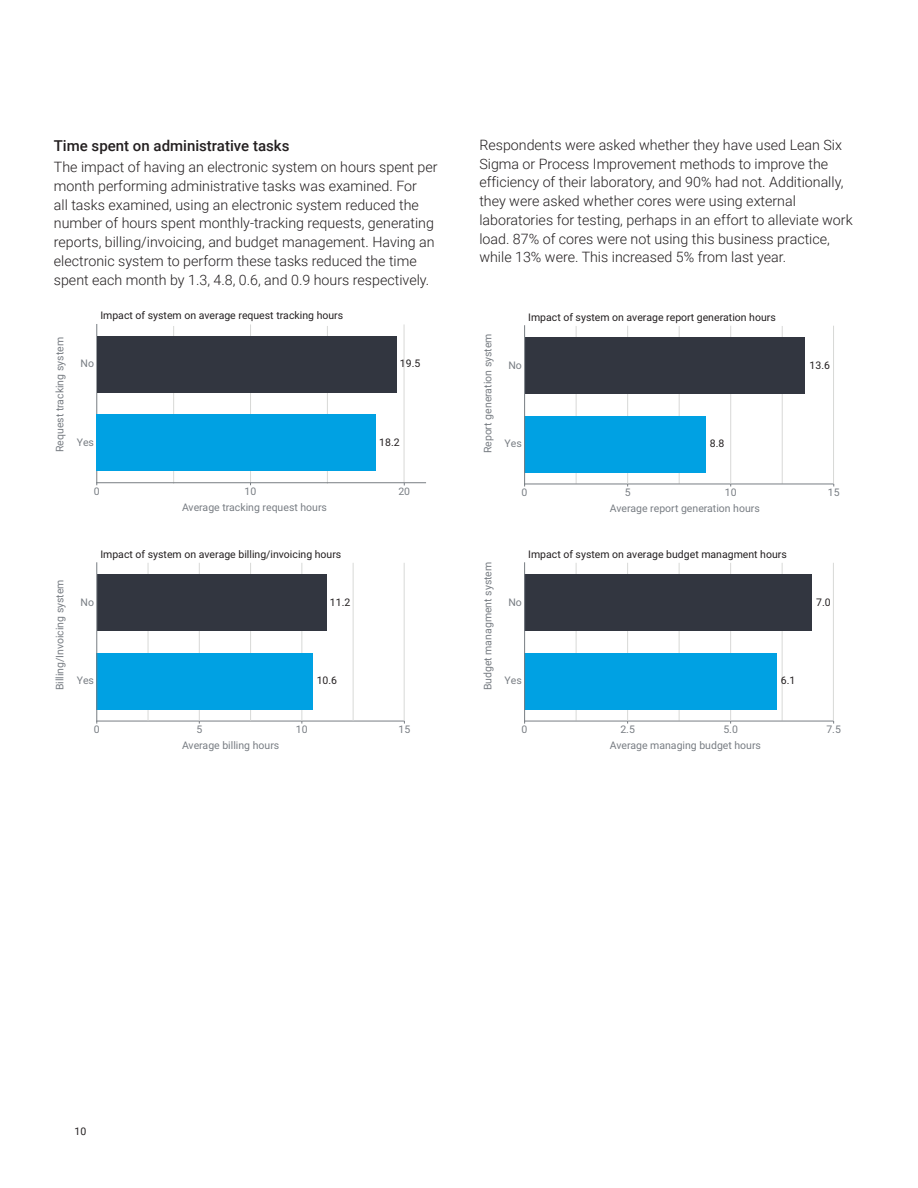
<style>
.page{position:relative;width:918px;height:1188px;background:#fff}
.page>*{position:absolute;margin:0;border:0;box-sizing:border-box;transform-origin:0 0}
.Header_2{font:500 15px "Roboto";color:#231f20}
.Text{font:300 14.25px/18.8px "Roboto";color:#231f20}
.t1{font:10.5px "Roboto";color:#787d83}
.t2{font:10.5px "Roboto";color:#231f20}
.t3{font:10.35px "Roboto";color:#787d83}
</style>
<div class="page">
<hr style="left:97px;top:721px;width:307px;height:1px;background:#787d83">
<hr style="left:199px;top:563px;width:1px;height:158px;background:#d8d9d7">
<hr style="left:302px;top:563px;width:1px;height:158px;background:#d8d9d7">
<hr style="left:404px;top:563px;width:1px;height:158px;background:#d8d9d7">
<hr style="left:353px;top:563px;width:1px;height:158px;background:#d8d9d7">
<hr style="left:250px;top:563px;width:1px;height:158px;background:#d8d9d7">
<hr style="left:148px;top:563px;width:1px;height:158px;background:#d8d9d7">
<div style="left:97px;top:575px;width:230px;height:56px;background:#323640"></div>
<div style="left:97px;top:653px;width:216px;height:56px;background:#00a1e3"></div>
<hr style="left:96px;top:563px;width:1px;height:158px;background:#787d83">
<hr style="left:782px;top:563px;width:1px;height:158px;background:#d8d9d7">
<hr style="left:679px;top:563px;width:1px;height:158px;background:#d8d9d7">
<hr style="left:576px;top:563px;width:1px;height:158px;background:#d8d9d7">
<hr style="left:525px;top:721px;width:308px;height:1px;background:#787d83">
<hr style="left:627px;top:563px;width:1px;height:158px;background:#d8d9d7">
<hr style="left:730px;top:563px;width:1px;height:158px;background:#d8d9d7">
<hr style="left:833px;top:563px;width:1px;height:158px;background:#d8d9d7">
<div style="left:525px;top:575px;width:287px;height:56px;background:#323640"></div>
<div style="left:525px;top:653px;width:252px;height:56px;background:#00a1e3"></div>
<hr style="left:524px;top:563px;width:1px;height:158px;background:#787d83">
<hr style="left:782px;top:326px;width:1px;height:158px;background:#d8d9d7">
<hr style="left:679px;top:326px;width:1px;height:158px;background:#d8d9d7">
<hr style="left:576px;top:326px;width:1px;height:158px;background:#d8d9d7">
<hr style="left:525px;top:484px;width:309px;height:1px;background:#787d83">
<hr style="left:627px;top:326px;width:1px;height:157px;background:#d8d9d7">
<hr style="left:730px;top:326px;width:1px;height:157px;background:#d8d9d7">
<hr style="left:833px;top:326px;width:1px;height:157px;background:#d8d9d7">
<div style="left:525px;top:338px;width:279px;height:56px;background:#323640"></div>
<div style="left:525px;top:416px;width:181px;height:56px;background:#00a1e3"></div>
<hr style="left:524px;top:326px;width:1px;height:158px;background:#787d83">
<hr style="left:250px;top:324px;width:1px;height:158px;background:#d8d9d7">
<hr style="left:404px;top:324px;width:1px;height:159px;background:#d8d9d7">
<hr style="left:96px;top:324px;width:1px;height:159px;background:#787d83">
<hr style="left:327px;top:326px;width:1px;height:158px;background:#d8d9d7">
<hr style="left:173px;top:326px;width:1px;height:158px;background:#d8d9d7">
<hr style="left:97px;top:482px;width:329px;height:1px;background:#787d83">
<div style="left:97px;top:336px;width:299px;height:56px;background:#323640"></div>
<div style="left:97px;top:415px;width:279px;height:56px;background:#00a1e3"></div>
<p class="Header_2" style="left:54px;top:135px;width:237px">Time spent on administrative tasks</p>
<p class="Text" style="left:54px;top:157px;width:385px">The impact of having an electronic system on hours spent per month performing administrative tasks was examined. For<br>all tasks examined, using an electronic system reduced the number of hours spent monthly-tracking requests, generating reports, billing/invoicing, and budget management. Having an electronic system to perform these tasks reduced the time spent each month by 1.3, 4.8, 0.6, and 0.9 hours respectively.</p>
<p class="Text" style="left:479px;top:135px;width:375px">Respondents were asked whether they have used Lean Six Sigma or Process Improvement methods to improve the efficiency of their laboratory, and 90% had not. Additionally, they were asked whether cores were using external laboratories for testing, perhaps in an effort to alleviate work load. 87% of cores were not using this business practice, while 13% were. This increased 5% from last year.</p>
<p class="t2" style="left:100px;top:312px;width:244px">Impact of system on average request tracking hours</p>
<p class="t2" style="left:528px;top:313px;width:249px">Impact of system on average report generation hours</p>
<p class="t1" style="left:56px;top:452px;width:116px;rotate:-90deg">Request tracking system</p>
<p class="t1" style="left:81px;top:359px;width:15px">No</p>
<p class="t1" style="left:77px;top:438px;width:19px">Yes</p>
<p class="t2" style="left:400px;top:359px;width:22px">19.5</p>
<p class="t2" style="left:379px;top:438px;width:22px">18.2</p>
<p class="t1" style="left:483px;top:453px;width:121px;rotate:-90deg">Report generation system</p>
<p class="t1" style="left:508px;top:361px;width:15px">No</p>
<p class="t1" style="left:505px;top:439px;width:19px">Yes</p>
<p class="t2" style="left:710px;top:439px;width:16px">8.8</p>
<p class="t2" style="left:810px;top:361px;width:22px">13.6</p>
<p class="t1" style="left:94px;top:487px;width:7px">0</p>
<p class="t1" style="left:245px;top:487px;width:13px">10</p>
<p class="t3" style="left:398px;top:487px;width:13px">20</p>
<p class="t1" style="left:522px;top:488px;width:7px">0</p>
<p class="t1" style="left:625px;top:488px;width:7px">5</p>
<p class="t1" style="left:725px;top:488px;width:13px">10</p>
<p class="t1" style="left:828px;top:488px;width:13px">15</p>
<p class="t1" style="left:182px;top:503px;width:146px">Average tracking request hours</p>
<p class="t1" style="left:610px;top:504px;width:151px">Average report generation hours</p>
<p class="t2" style="left:100px;top:550px;width:242px">Impact of system on average billing/invoicing hours</p>
<p class="t2" style="left:528px;top:550px;width:260px">Impact of system on average budget managment hours</p>
<p class="t1" style="left:56px;top:690px;width:113px;rotate:-90deg">Billing/Invoicing system</p>
<p class="t1" style="left:81px;top:598px;width:15px">No</p>
<p class="t1" style="left:77px;top:676px;width:19px">Yes</p>
<p class="t2" style="left:330px;top:598px;width:22px">11.2</p>
<p class="t2" style="left:317px;top:676px;width:22px">10.6</p>
<p class="t1" style="left:483px;top:690px;width:130px;rotate:-90deg">Budget managment system</p>
<p class="t1" style="left:508px;top:598px;width:15px">No</p>
<p class="t1" style="left:505px;top:676px;width:19px">Yes</p>
<p class="t2" style="left:816px;top:598px;width:16px">7.0</p>
<p class="t2" style="left:781px;top:676px;width:16px">6.1</p>
<p class="t1" style="left:94px;top:725px;width:7px">0</p>
<p class="t1" style="left:196px;top:725px;width:7px">5</p>
<p class="t1" style="left:296px;top:725px;width:13px">10</p>
<p class="t1" style="left:399px;top:725px;width:13px">15</p>
<p class="t1" style="left:522px;top:725px;width:7px">0</p>
<p class="t1" style="left:620px;top:725px;width:16px">2.5</p>
<p class="t1" style="left:723px;top:725px;width:16px">5.0</p>
<p class="t1" style="left:826px;top:725px;width:16px">7.5</p>
<p class="t1" style="left:182px;top:741px;width:99px">Average billing hours</p>
<p class="t1" style="left:610px;top:741px;width:153px">Average managing budget hours</p>
<p class="t2" style="left:75px;top:1124px;width:13px">10</p>
</div>
